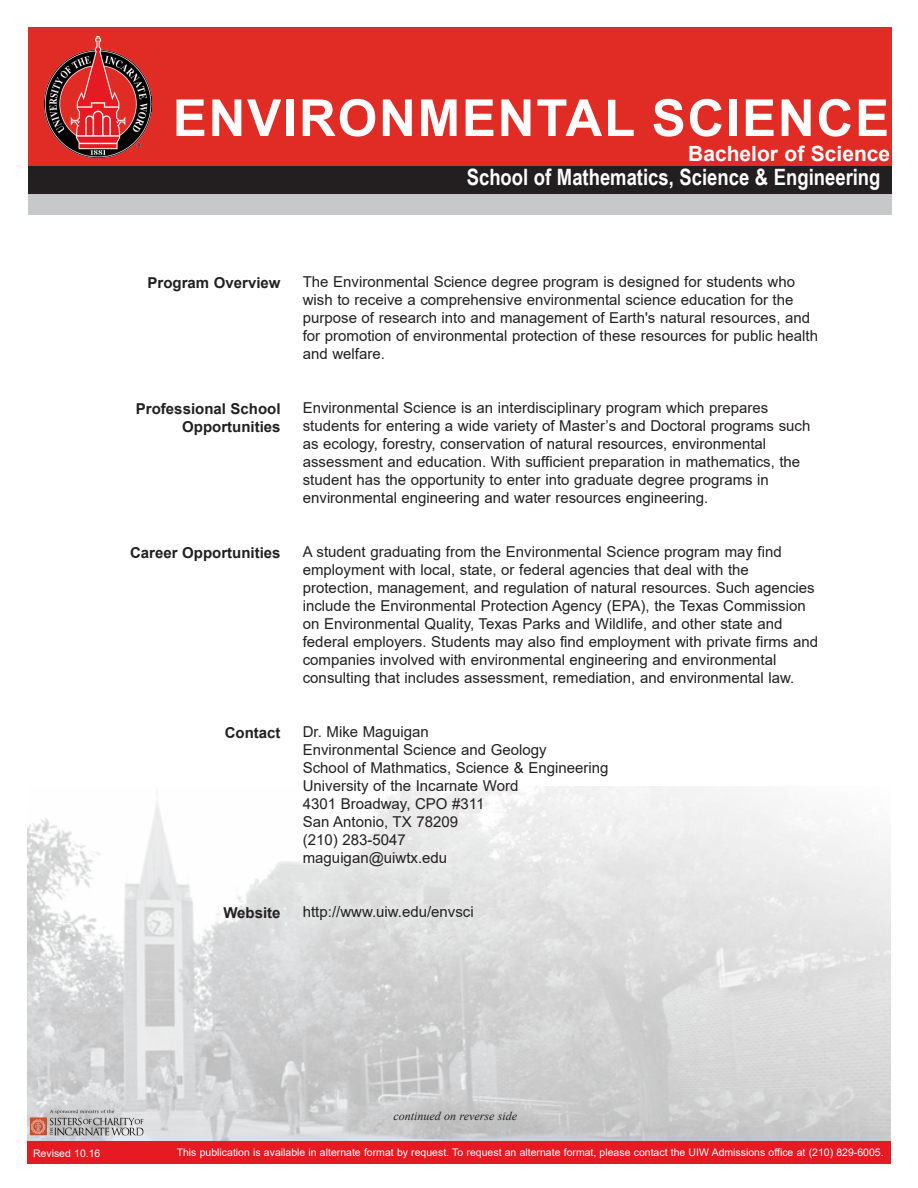
<style>
.page{position:relative;width:918px;height:1188px;background:#fff}
.page>*{position:absolute;margin:0;border:0;box-sizing:border-box;transform-origin:0 0}
.t1{font:700 51px "Arial";letter-spacing:.035em;color:#fff}
.t2{font:700 22.5px "Arial Narrow";color:#fff}
.t3{font:700 21px "Arial";color:#fff}
.t4{font:15px/18px "Arial";color:#231f20}
.t5{font:700 15px/18px "Arial";color:#231f20;text-align:right}
.t6{font:italic 12px "Times New Roman";color:#231f20}
.t7{font:10.5px "Arial";color:#fff}
</style>
<div class="page">
<img style="left:27px;top:786px;width:864px;height:356px">
<div style="left:27px;top:1142px;width:864px;height:22px;background:#e51a23"></div>
<div style="left:28px;top:27px;width:864px;height:149px;background:#e12c26"></div>
<div style="left:28px;top:178px;width:864px;height:37px;background:#c7c8ca"></div>
<div style="left:28px;top:166px;width:864px;height:28px;background:#231f20"></div>
<img style="left:44px;top:37px;width:108px;height:121px">
<img style="left:27px;top:1109px;width:121px;height:33px">
<p class="t1" style="left:173px;top:82px;width:718px">ENVIRONMENTAL SCIENCE</p>
<p class="t3" style="left:688px;top:139px;width:203px">Bachelor of Science</p>
<p class="t2" style="left:467px;top:160px;width:415px">School of Mathematics, Science &amp; Engineering</p>
<p class="t5" style="left:148px;top:274px;width:134px">Program Overview</p>
<p class="t5" style="left:136px;top:400px;width:146px">Professional School<br>Opportunities</p>
<p class="t5" style="left:130px;top:544px;width:152px">Career Opportunities</p>
<p class="t5" style="left:225px;top:724px;width:57px">Contact</p>
<p class="t5" style="left:223px;top:904px;width:59px">Website</p>
<p class="t4" style="left:303px;top:272px;width:494px">The Environmental Science degree program is designed for students who</p>
<p class="t4" style="left:303px;top:290px;width:492px">wish to receive a comprehensive environmental science education for the</p>
<p class="t4" style="left:303px;top:308px;width:509px">purpose of research into and management of Earth's natural resources, and</p>
<p class="t4" style="left:303px;top:326px;width:517px">for promotion of environmental protection of these resources for public health</p>
<p class="t4" style="left:303px;top:344px;width:84px">and welfare.</p>
<p class="t4" style="left:303px;top:398px;width:509px">Environmental Science is an interdisciplinary program which prepares students for entering a wide variety of Master’s and Doctoral programs such as ecology, forestry, conservation of natural resources, environmental assessment and education. With sufficient preparation in mathematics, the student has the opportunity to enter into graduate degree programs in environmental engineering and water resources engineering.</p>
<p class="t4" style="left:303px;top:542px;width:513px">A student graduating from the Environmental Science program may find employment with local, state, or federal agencies that deal with the protection, management, and regulation of natural resources. Such agencies</p>
<p class="t4" style="left:303px;top:596px;width:505px">include the Environmental Protection Agency (EPA), the Texas Commission</p>
<p class="t4" style="left:303px;top:614px;width:517px">on Environmental Quality, Texas Parks and Wildlife, and other state and federal employers. Students may also find employment with private firms and</p>
<p class="t4" style="left:303px;top:650px;width:493px">companies involved with environmental engineering and environmental consulting that includes assessment, remediation, and environmental law.</p>
<p class="t4" style="left:303px;top:722px;width:127px">Dr. Mike Maguigan</p>
<p class="t4" style="left:303px;top:740px;width:245px">Environmental Science and Geology</p>
<p class="t4" style="left:303px;top:758px;width:307px">School of Mathmatics, Science &amp; Engineering</p>
<p class="t4" style="left:303px;top:776px;width:217px">University of the Incarnate Word</p>
<p class="t4" style="left:303px;top:794px;width:183px">4301 Broadway, CPO #311</p>
<p class="t4" style="left:303px;top:812px;width:157px">San Antonio, TX 78209</p>
<p class="t4" style="left:303px;top:830px;width:104px">(210) 283-5047</p>
<p class="t4" style="left:303px;top:848px;width:146px">maguigan@uiwtx.edu</p>
<p class="t4" style="left:303px;top:902px;width:172px">http://www.uiw.edu/envsci</p>
<p class="t6" style="left:394px;top:1108px;width:125px">continued on reverse side</p>
<p class="t7" style="left:33px;top:1146px;width:69px">Revised 10.16</p>
<p class="t7" style="left:177px;top:1145px;width:708px">This publication is available in alternate format by request. To request an alternate format, please contact the UIW Admissions office at (210) 829-6005.</p>
</div>
